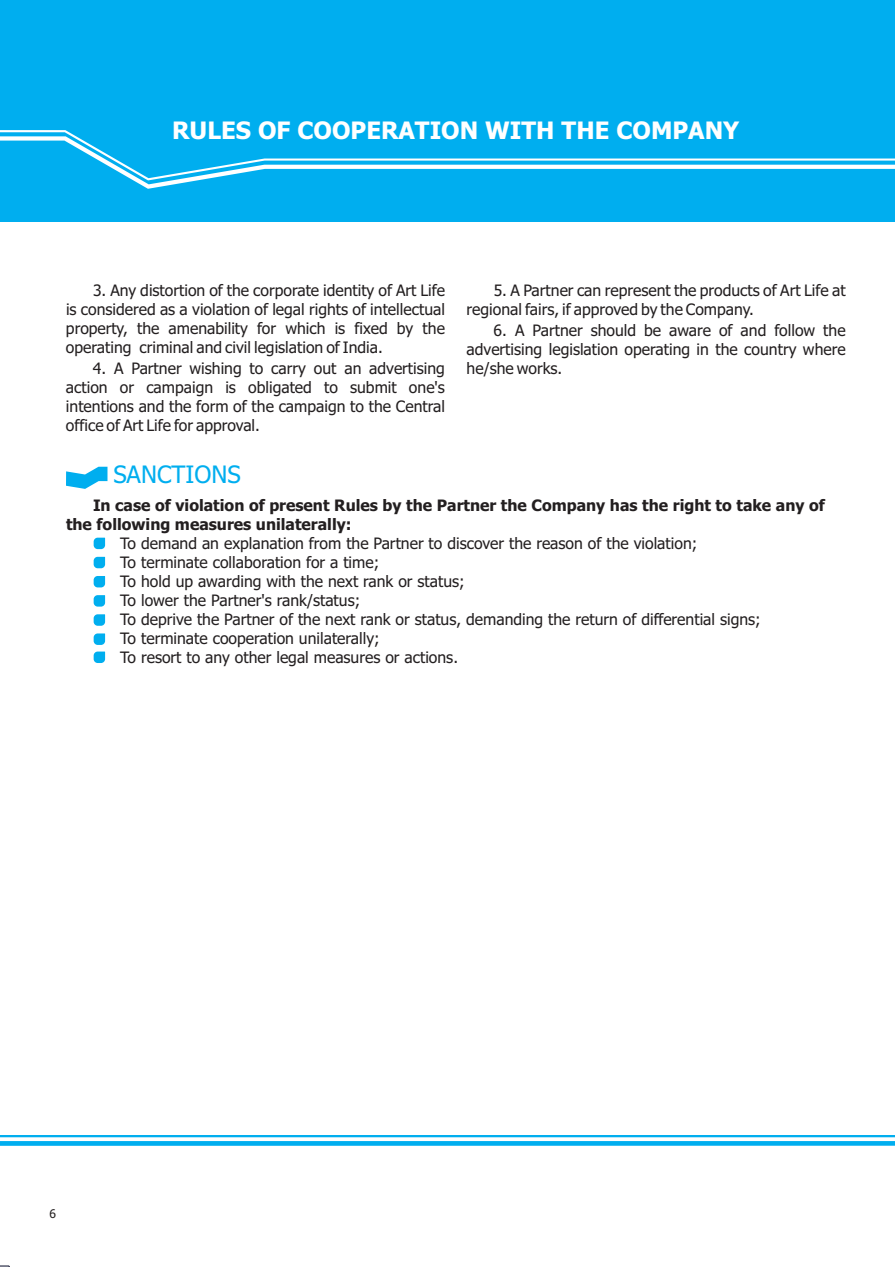
<style>
.page{position:relative;width:895px;height:1267px;background:#fff}
.page>*{position:absolute;margin:0;border:0;box-sizing:border-box;transform-origin:0 0}
.t1{font:700 24px "Tahoma";color:#fff}
.t2{font:24px "Tahoma";color:#00aeef}
.t3{font:15.75px/19px "Tahoma";color:#231f20;text-align:justify}
.t4{font:700 15.75px "Tahoma";color:#231f20}
.t5{font:12px "Tahoma";color:#231f20}
</style>
<div class="page">
<svg style="left:0;top:1135px;width:895px;height:10px"></svg>
<div style="left:0;top:0;width:895px;height:222px;background:#00aeef"></div>
<svg style="left:0;top:130px;width:895px;height:59px"></svg>
<svg style="left:66px;top:466px;width:41px;height:23px"></svg>
<svg style="left:94px;top:537px;width:11px;height:12px"></svg>
<svg style="left:94px;top:556px;width:11px;height:12px"></svg>
<svg style="left:94px;top:576px;width:11px;height:11px"></svg>
<svg style="left:94px;top:595px;width:11px;height:11px"></svg>
<svg style="left:94px;top:614px;width:11px;height:11px"></svg>
<svg style="left:94px;top:633px;width:11px;height:11px"></svg>
<svg style="left:94px;top:651px;width:11px;height:12px"></svg>
<p class="t1" style="left:172px;top:121px;width:568px">RULES OF COOPERATION WITH THE COMPANY</p>
<p class="t3" style="left:93px;top:282px;width:353px">3. Any distortion of the corporate identity of Art Life</p>
<p class="t3" style="left:493px;top:282px;width:353px">5. A Partner can represent the products of Art Life at</p>
<p class="t3" style="left:66px;top:301px;width:380px">is considered as a violation of legal rights of intellectual</p>
<p class="t3" style="left:466px;top:301px;width:289px">regional fairs, if approved by the Company.</p>
<p class="t3" style="left:66px;top:320px;width:380px">property, the amenability for which is fixed by the</p>
<p class="t3" style="left:493px;top:322px;width:353px">6. A Partner should be aware of and follow the</p>
<p class="t3" style="left:66px;top:339px;width:318px">operating criminal and civil legislation of India.</p>
<p class="t3" style="left:466px;top:341px;width:380px">advertising legislation operating in the country where</p>
<p class="t3" style="left:93px;top:360px;width:353px">4. A Partner wishing to carry out an advertising</p>
<p class="t3" style="left:466px;top:360px;width:97px">he/she works.</p>
<p class="t3" style="left:66px;top:379px;width:380px">action or campaign is obligated to submit one's intentions and the form of the campaign to the Central office of Art Life for approval.</p>
<p class="t2" style="left:113px;top:464px;width:129px">SANCTIONS</p>
<p class="t4" style="left:93px;top:498px;width:733px">In case of violation of present Rules by the Partner the Company has the right to take any of</p>
<p class="t4" style="left:66px;top:517px;width:287px">the following measures unilaterally:</p>
<p class="t3" style="left:120px;top:534px;width:579px">To demand an explanation from the Partner to discover the reason of the violation;</p>
<p class="t3" style="left:120px;top:553px;width:261px">To terminate collaboration for a time;</p>
<p class="t3" style="left:120px;top:572px;width:346px">To hold up awarding with the next rank or status;</p>
<p class="t3" style="left:120px;top:591px;width:242px">To lower the Partner's rank/status;</p>
<p class="t3" style="left:120px;top:610px;width:642px">To deprive the Partner of the next rank or status, demanding the return of differential signs;</p>
<p class="t3" style="left:120px;top:629px;width:261px">To terminate cooperation unilaterally;</p>
<p class="t3" style="left:120px;top:649px;width:339px">To resort to any other legal measures or actions.</p>
<p class="t5" style="left:50px;top:1208px;width:8px">6</p>
</div>
